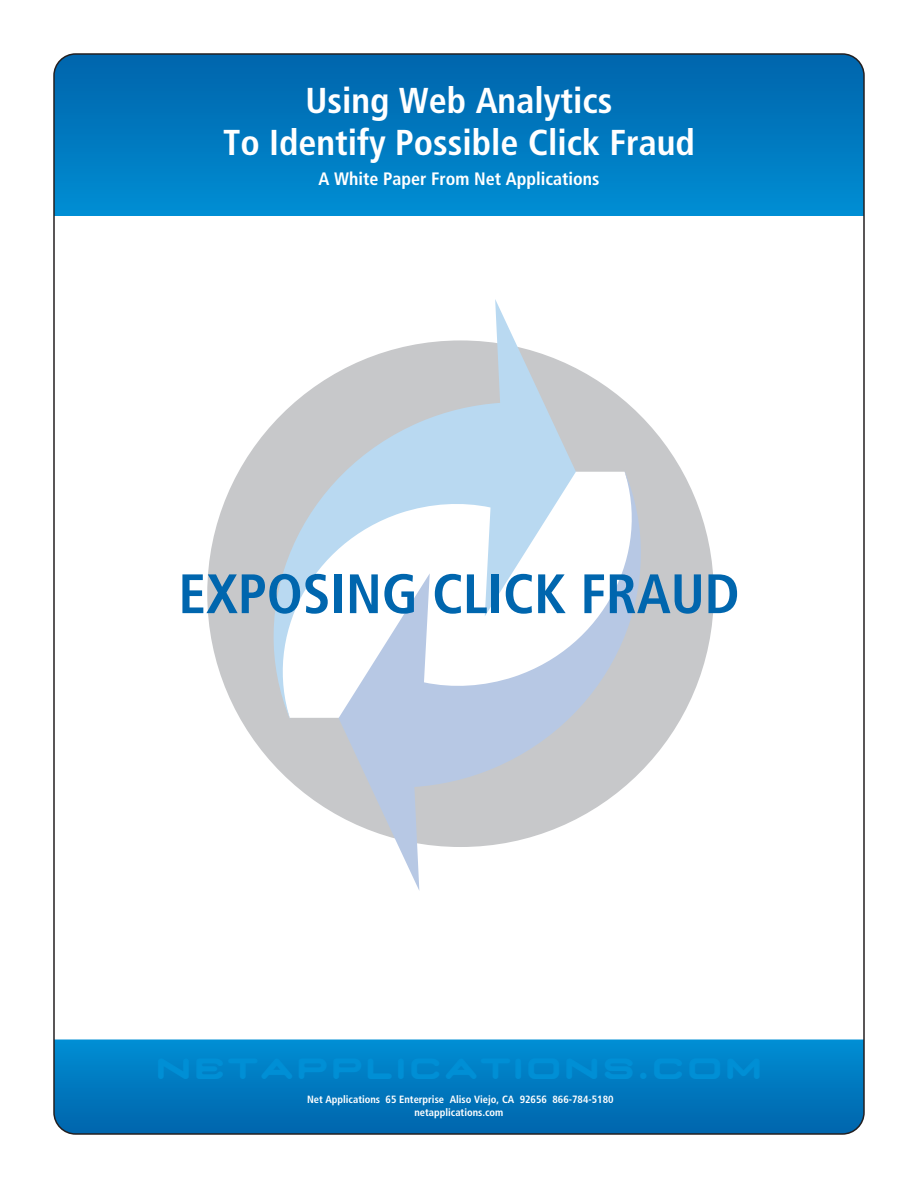
<style>
.page{position:relative;width:918px;height:1188px;background:#fff}
.page>*{position:absolute;margin:0;border:0;box-sizing:border-box;transform-origin:0 0}
.t1{font:700 condensed 55.5px "Frutiger";color:#0066ae}
.t2{font:700 condensed 36px/42px "Frutiger";color:#fff;text-align:center}
.t3{font:700 condensed 18px "Frutiger";color:#fff}
.t4{font:700 condensed 10.5px/12.6px "Frutiger";color:#fff;text-align:center}
</style>
<div class="page">
<div style="left:207px;top:340px;width:507px;height:507px;background:#c7c8ca;border-radius:50%"></div>
<svg style="left:339px;top:471px;width:333px;height:420px"></svg>
<svg style="left:242px;top:299px;width:334px;height:422px"></svg>
<svg style="left:56px;top:56px;width:806px;height:160px;background:#0079bf"></svg>
<svg style="left:56px;top:1039px;width:806px;height:93px;background:#017ac0"></svg>
<h2 class="t2" style="left:223px;top:79px;width:473px">Using Web Analytics<br>To Identify Possible Click Fraud</h2>
<h3 class="t3" style="left:318px;top:168px;width:283px">A White Paper From Net Applications</h3>
<h1 class="t1" style="left:178px;top:561px;width:563px">EXPOSING CLICK FRAUD</h1>
<p class="t4" style="left:307px;top:1093px;width:308px">Net Applications 65 Enterprise Aliso Viejo, CA 92656 866-784-5180 netapplications.com</p>
</div>
